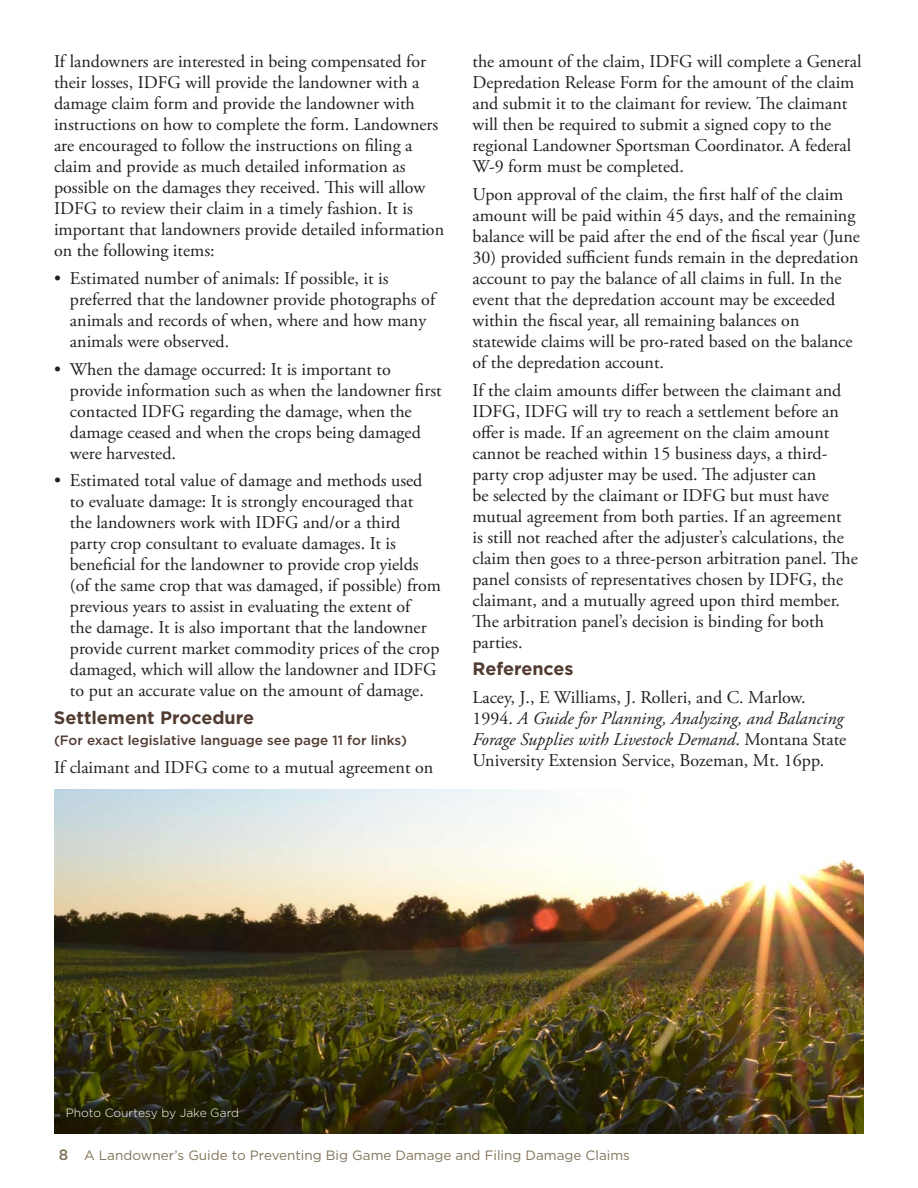
<style>
.page{position:relative;width:918px;height:1188px;background:#fff}
.page>*{position:absolute;margin:0;border:0;box-sizing:border-box;transform-origin:0 0}
.Body_Text{font:18px/21px "Adobe Garamond Pro";color:#231f20}
.SubHead{font:700 18px "Gotham";color:#523c32}
.t1{font:13.5px "Gotham";color:#827358}
.SubHead-2{font:500 13.5px "Gotham";color:#523c32}
.Photo_Cred{font:300 12px "Gotham";color:#fff}
.s1{font-style:italic}
.s2{font-weight:500;font-size:15px}
</style>
<div class="page">
<img style="left:54px;top:789px;width:810px;height:345px">
<p class="Body_Text" style="left:54px;top:51px;width:392px">If landowners are interested in being compensated for their losses, IDFG will provide the landowner with a damage claim form and provide the landowner with instructions on how to complete the form. Landowners are encouraged to follow the instructions on filing a claim and provide as much detailed information as possible on the damages they received. This will allow IDFG to review their claim in a timely fashion. It is important that landowners provide detailed information on the following items:</p>
<p class="Body_Text" style="left:70px;top:268px;width:367px;text-indent:-16px">• Estimated number of animals: If possible, it is preferred that the landowner provide photographs of animals and records of when, where and how many animals were observed.</p>
<p class="Body_Text" style="left:70px;top:359px;width:373px;text-indent:-16px">• When the damage occurred: It is important to provide information such as when the landowner first contacted IDFG regarding the damage, when the damage ceased and when the crops being damaged were harvested.</p>
<p class="Body_Text" style="left:70px;top:471px;width:373px;text-indent:-16px">• Estimated total value of damage and methods used to evaluate damage: It is strongly encouraged that<br>the landowners work with IDFG and/or a third<br>party crop consultant to evaluate damages. It is beneficial for the landowner to provide crop yields (of the same crop that was damaged, if possible) from previous years to assist in evaluating the extent of<br>the damage. It is also important that the landowner provide current market commodity prices of the crop damaged, which will allow the landowner and IDFG to put an accurate value on the amount of damage.</p>
<p class="SubHead" style="left:54px;top:706px;width:202px">Settlement Procedure</p>
<p class="SubHead-2" style="left:54px;top:731px;width:355px">(For exact legislative language see page 11 for links)</p>
<p class="Body_Text" style="left:54px;top:757px;width:381px">If claimant and IDFG come to a mutual agreement on</p>
<p class="Body_Text" style="left:472px;top:51px;width:391px">the amount of the claim, IDFG will complete a General Depredation Release Form for the amount of the claim and submit it to the claimant for review. The claimant will then be required to submit a signed copy to the regional Landowner Sportsman Coordinator. A federal W-9 form must be completed.</p>
<p class="Body_Text" style="left:472px;top:184px;width:389px">Upon approval of the claim, the first half of the claim amount will be paid within 45 days, and the remaining balance will be paid after the end of the fiscal year (June</p>
<p class="Body_Text" style="left:472px;top:247px;width:388px">30) provided sufficient funds remain in the depredation account to pay the balance of all claims in full. In the event that the depredation account may be exceeded within the fiscal year, all remaining balances on statewide claims will be pro-rated based on the balance of the depredation account.</p>
<p class="Body_Text" style="left:472px;top:380px;width:387px">If the claim amounts differ between the claimant and IDFG, IDFG will try to reach a settlement before an offer is made. If an agreement on the claim amount cannot be reached within 15 business days, a third&shy;party crop adjuster may be used. The adjuster can<br>be selected by the claimant or IDFG but must have mutual agreement from both parties. If an agreement<br>is still not reached after the adjuster’s calculations, the claim then goes to a three-person arbitration panel. The panel consists of representatives chosen by IDFG, the claimant, and a mutually agreed upon third member.<br>The arbitration panel’s decision is binding for both parties.</p>
<p class="SubHead" style="left:472px;top:657px;width:103px">References</p>
<p class="Body_Text" style="left:472px;top:688px;width:375px">Lacey, J., E Williams, J. Rolleri, and C. Marlow.<br>1994. <span class="s1">A Guide for Planning, Analyzing, and Balancing Forage Supplies with Livestock Demand</span>. Montana State University Extension Service, Bozeman, Mt. 16pp.</p>
<p class="Photo_Cred" style="left:66px;top:1106px;width:175px">Photo Courtesy by Jake Gard</p>
<p class="t1" style="left:59px;top:1146px;width:572px"><span class="s2">8</span> A Landowner’s Guide to Preventing Big Game Damage and Filing Damage Claims</p>
</div>
